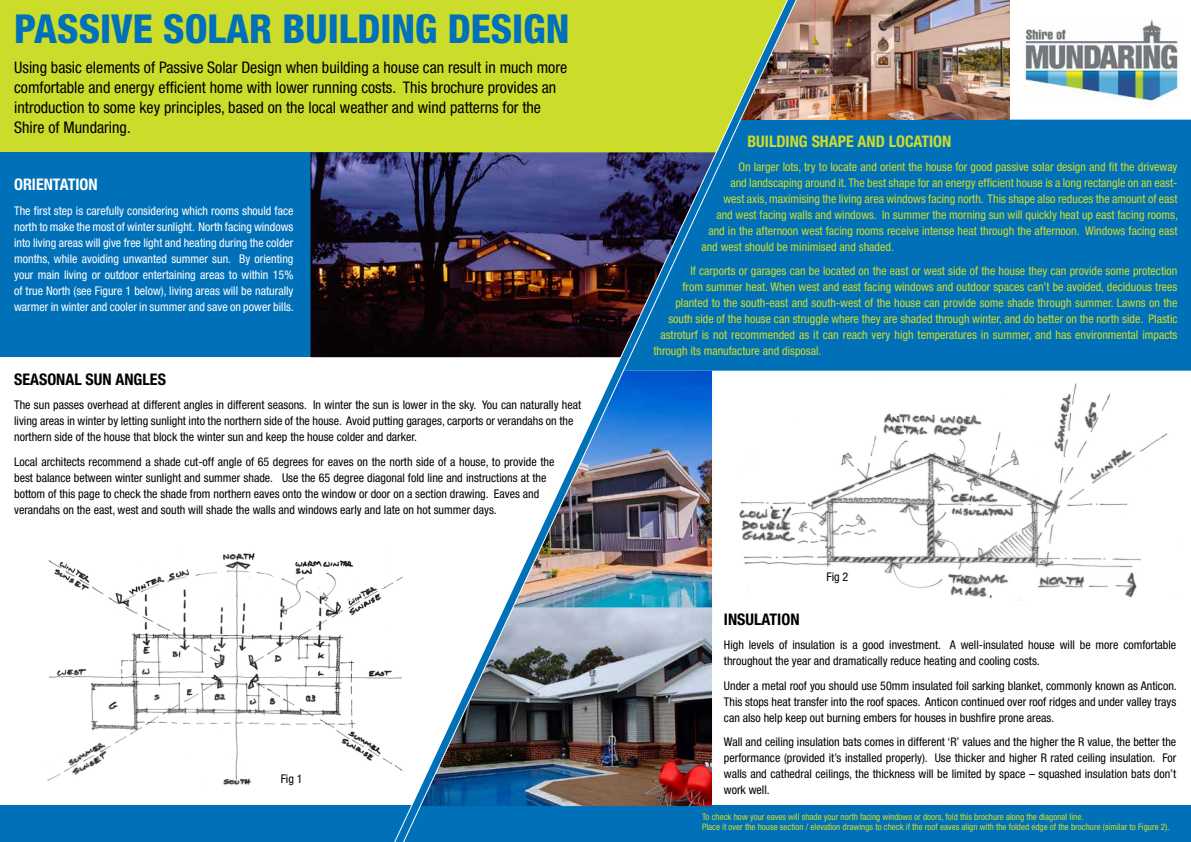
<style>
.page{position:relative;width:1191px;height:842px;background:#fff}
.page>*{position:absolute;margin:0;border:0;box-sizing:border-box;transform-origin:0 0}
.t1{font:800 condensed 40px "Helvetica Neue LT Pro";color:#0071b9}
.t2{font:condensed 16px/20px "Helvetica Neue LT Pro";color:#000}
.t3{font:700 condensed 16px "Helvetica Neue LT Pro";color:#000}
.t4{font:700 condensed 16px "Helvetica Neue LT Pro";color:#ccdc2a}
.t5{font:700 condensed 16px "Helvetica Neue LT Pro";color:#fff}
.t6{font:condensed 12px/16px "Helvetica Neue LT Pro";color:#000}
.t7{font:condensed 12px "Helvetica Neue LT Pro";color:#ccdc2a}
.t8{font:condensed 12px/16px "Helvetica Neue LT Pro";color:#fff;text-align:justify}
.t9{font:condensed 9px/9.7px "Helvetica Neue LT Pro";color:#ccdc2a}
</style>
<div class="page">
<img style="left:815px;top:381px;width:353px;height:218px">
<div style="left:815px;top:120px;width:376px;height:251px;background:#0071b9"></div>
<img style="left:815px;top:0;width:194px;height:120px">
<div style="left:0;top:0;width:376px;height:152px;background:#ccdc2a"></div>
<div style="left:0;top:805px;width:1191px;height:37px;background:#0071b9"></div>
<img style="left:1024px;top:19px;width:156px;height:85px">
<div style="left:0;top:152px;width:429px;height:205px;background:#0071b9"></div>
<img style="left:310px;top:152px;width:66px;height:205px">
<img style="left:379px;top:0;width:433px;height:842px">
<img style="left:47px;top:550px;width:367px;height:241px">
<h1 class="t1" style="left:14px;top:4px;width:557px">PASSIVE SOLAR BUILDING DESIGN</h1>
<p class="t2" style="left:14px;top:57px;width:554px">Using basic elements of Passive Solar Design when building a house can result in much more comfortable and energy efficient home with lower running costs. This brochure provides an introduction to some key principles, based on the local weather and wind patterns for the Shire of Mundaring.</p>
<h2 class="t5" style="left:14px;top:175px;width:85px">ORIENTATION</h2>
<p class="t8" style="left:14px;top:202px;width:281px">The first step is carefully considering which rooms should face north to make the most of winter sunlight. North facing windows into living areas will give free light and heating during the colder months, while avoiding unwanted summer sun. By orienting your main living or outdoor entertaining areas to within 15% of true North (see Figure 1 below), living areas will be naturally warmer in winter and cooler in summer and save on power bills.</p>
<h2 class="t3" style="left:14px;top:370px;width:153px">SEASONAL SUN ANGLES</h2>
<p class="t6" style="left:14px;top:397px;width:568px">The sun passes overhead at different angles in different seasons. In winter the sun is lower in the sky. You can naturally heat living areas in winter by letting sunlight into the northern side of the house. Avoid putting garages, carports or verandahs on the northern side of the house that block the winter sun and keep the house colder and darker.</p>
<p class="t6" style="left:14px;top:453px;width:541px">Local architects recommend a shade cut-off angle of 65 degrees for eaves on the north side of a house, to provide the best balance between winter sunlight and summer shade. Use the 65 degree diagonal fold line and instructions at the bottom of this page to check the shade from northern eaves onto the window or door on a section drawing. Eaves and verandahs on the east, west and south will shade the walls and windows early and late on hot summer days.</p>
<p class="t6" style="left:281px;top:770px;width:23px">Fig 1</p>
<h2 class="t4" style="left:747px;top:132px;width:205px">BUILDING SHAPE AND LOCATION</h2>
<p class="t7" style="left:738px;top:160px;width:441px">On larger lots, try to locate and orient the house for good passive solar design and fit the driveway</p>
<p class="t7" style="left:730px;top:176px;width:448px">and landscaping around it. The best shape for an energy efficient house is a long rectangle on an east-</p>
<p class="t7" style="left:723px;top:192px;width:455px">west axis, maximising the living area windows facing north. This shape also reduces the amount of east</p>
<p class="t7" style="left:716px;top:208px;width:463px">and west facing walls and windows. In summer the morning sun will quickly heat up east facing rooms,</p>
<p class="t7" style="left:708px;top:224px;width:470px">and in the afternoon west facing rooms receive intense heat through the afternoon. Windows facing east</p>
<p class="t7" style="left:701px;top:240px;width:194px">and west should be minimised and shaded.</p>
<p class="t7" style="left:690px;top:264px;width:488px">If carports or garages can be located on the east or west side of the house they can provide some protection</p>
<p class="t7" style="left:682px;top:280px;width:496px">from summer heat. When west and east facing windows and outdoor spaces can’t be avoided, deciduous trees</p>
<p class="t7" style="left:675px;top:296px;width:503px">planted to the south-east and south-west of the house can provide some shade through summer. Lawns on the</p>
<p class="t7" style="left:668px;top:312px;width:511px">south side of the house can struggle where they are shaded through winter, and do better on the north side. Plastic</p>
<p class="t7" style="left:660px;top:328px;width:518px">astroturf is not recommended as it can reach very high temperatures in summer, and has environmental impacts</p>
<p class="t7" style="left:653px;top:344px;width:170px">through its manufacture and disposal.</p>
<p class="t6" style="left:826px;top:569px;width:23px">Fig 2</p>
<h2 class="t3" style="left:724px;top:610px;width:77px">INSULATION</h2>
<p class="t6" style="left:724px;top:637px;width:454px">High levels of insulation is a good investment. A well-insulated house will be more comfortable throughout the year and dramatically reduce heating and cooling costs.</p>
<p class="t6" style="left:724px;top:677px;width:454px;text-align:justify">Under a metal roof you should use 50mm insulated foil sarking blanket, commonly known as Anticon.<br>This stops heat transfer into the roof spaces. Anticon continued over roof ridges and under valley trays can also help keep out burning embers for houses in bushfire prone areas.</p>
<p class="t6" style="left:724px;top:734px;width:454px;text-align:justify">Wall and ceiling insulation bats comes in different ‘R’ values and the higher the R value, the better the performance (provided it’s installed properly). Use thicker and higher R rated ceiling insulation. For walls and cathedral ceilings, the thickness will be limited by space – squashed insulation bats don’t work well.</p>
<p class="t9" style="left:702px;top:812px;width:469px">To check how your eaves will shade your north facing windows or doors, fold this brochure along the diagonal line.<br>Place it over the house section / elevation drawings to check if the roof eaves align with the folded edge of the brochure (similar to Figure 2).</p>
</div>
